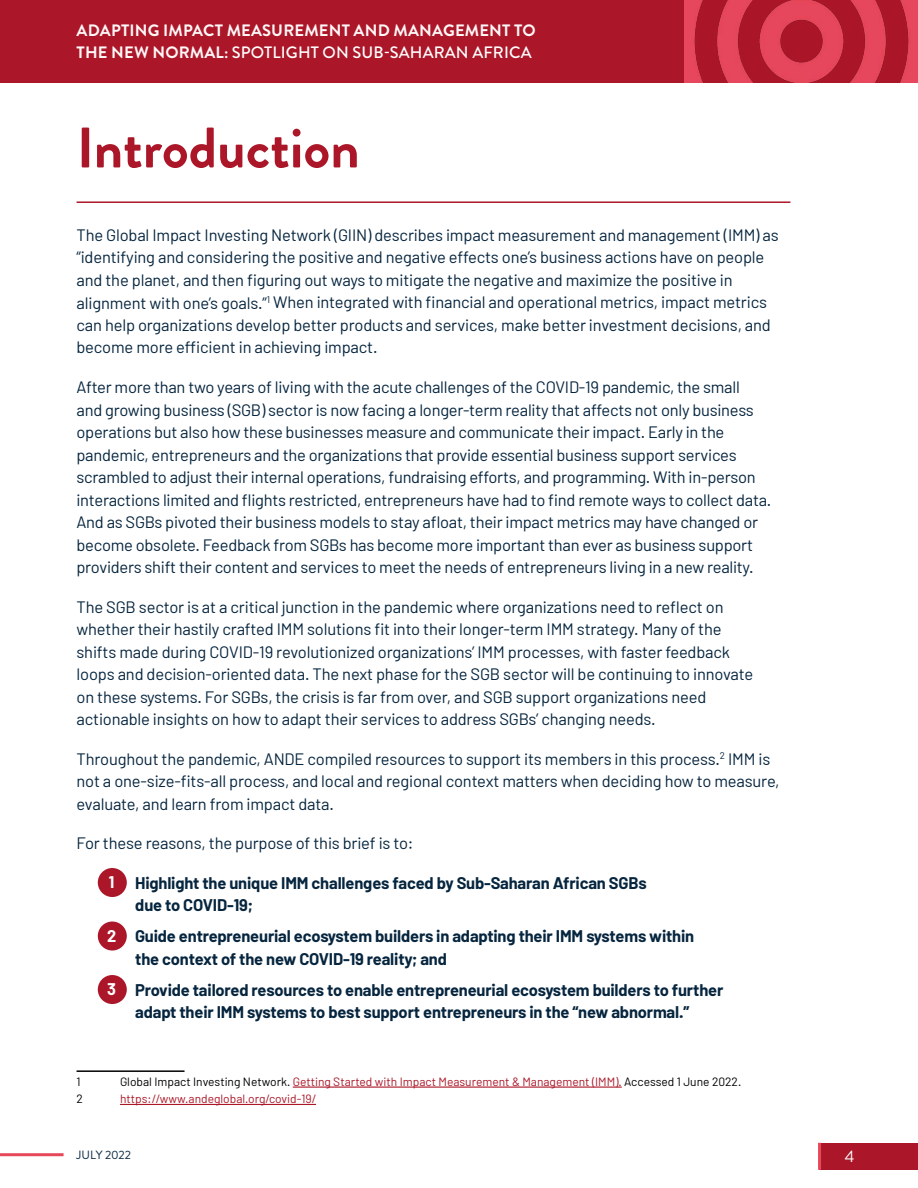
<style>
.page{position:relative;width:918px;height:1188px;background:#fff}
.page>*{position:absolute;margin:0;border:0;box-sizing:border-box;transform-origin:0 0}
.t1{font:700 57px "Brandon Grotesque";color:#ab1728}
.t2{font:16.5px/22.5px "Barlow";letter-spacing:-.01em;color:#06253e}
.t3{font:700 16.5px/22.5px "Barlow";letter-spacing:-.01em;color:#06253e}
.t4{font:700 16.5px/22.5px "Brandon Grotesque";letter-spacing:.01em;color:#fff7f8}
.t5{font:16.5px "Brandon Grotesque";color:#fff}
.t6{font:700 16.5px "Barlow";color:#fff}
.t7{font:12px "Barlow";color:#ab1728}
.t8{font:12px "Brandon Grotesque";letter-spacing:-.01em;color:#06253e}
.t9{font:12px "Barlow";color:#000}
.s1{font-weight:500;color:#fff}
.s2{color:#fff}
.s3{color:#000}
</style>
<div class="page">
<div style="left:820px;top:1143px;width:98px;height:27px;background:#ab1728"></div>
<div style="left:0;top:0;width:918px;height:82px;background:#ab1728"></div>
<img style="left:685px;top:0;width:233px;height:82px">
<hr style="left:1px;top:1153px;width:61px;height:3px;background:#e64759">
<hr style="left:818px;top:1144px;width:3px;height:24px;background:#e64759">
<hr style="left:77px;top:201px;width:713px;height:2px;background:#ab1728">
<div style="left:98px;top:868px;width:29px;height:29px;background:#ab1728;border-radius:50%"></div>
<div style="left:98px;top:922px;width:29px;height:29px;background:#ab1728;border-radius:50%"></div>
<div style="left:98px;top:975px;width:29px;height:29px;background:#ab1728;border-radius:50%"></div>
<hr style="left:77px;top:1070px;width:108px;height:2px;background:#000">
<hr style="left:293px;top:1087px;width:329px;height:1px;background:#ab1728">
<hr style="left:120px;top:1104px;width:196px;height:1px;background:#ab1728">
<p class="t4" style="left:77px;top:19px;width:461px">ADAPTING IMPACT MEASUREMENT AND MANAGEMENT TO<br>THE NEW NORMAL: <span class="s1">SPOTLIGHT ON SUB-SAHARAN AFRICA</span></p>
<h1 class="t1" style="left:77px;top:108px;width:285px">Introduction</h1>
<p class="t2" style="left:77px;top:223px;width:704px">The Global Impact Investing Network (GIIN) describes impact measurement and management (IMM) as “identifying and considering the positive and negative effects one’s business actions have on people and the planet, and then figuring out ways to mitigate the negative and maximize the positive in alignment with one’s goals.”<sup>1</sup> When integrated with financial and operational metrics, impact metrics can help organizations develop better products and services, make better investment decisions, and become more efficient in achieving impact.</p>
<p class="t2" style="left:77px;top:375px;width:696px">After more than two years of living with the acute challenges of the COVID-19 pandemic, the small<br>and growing business (SGB) sector is now facing a longer-term reality that affects not only business operations but also how these businesses measure and communicate their impact. Early in the pandemic, entrepreneurs and the organizations that provide essential business support services scrambled to adjust their internal operations, fundraising efforts, and programming. With in-person interactions limited and flights restricted, entrepreneurs have had to find remote ways to collect data.<br>And as SGBs pivoted their business models to stay afloat, their impact metrics may have changed or become obsolete. Feedback from SGBs has become more important than ever as business support providers shift their content and services to meet the needs of entrepreneurs living in a new reality.</p>
<p class="t2" style="left:77px;top:595px;width:678px">The SGB sector is at a critical junction in the pandemic where organizations need to reflect on whether their hastily crafted IMM solutions fit into their longer-term IMM strategy. Many of the shifts made during COVID-19 revolutionized organizations’ IMM processes, with faster feedback loops and decision-oriented data. The next phase for the SGB sector will be continuing to innovate on these systems. For SGBs, the crisis is far from over, and SGB support organizations need actionable insights on how to adapt their services to address SGBs’ changing needs.</p>
<p class="t2" style="left:77px;top:747px;width:705px">Throughout the pandemic, ANDE compiled resources to support its members in this process.<sup>2</sup> IMM is not a one-size-fits-all process, and local and regional context matters when deciding how to measure, evaluate, and learn from impact data.</p>
<p class="t2" style="left:77px;top:831px;width:338px">For these reasons, the purpose of this brief is to:</p>
<p class="t6" style="left:109px;top:872px;width:7px">1</p>
<p class="t3" style="left:135px;top:871px;width:513px">Highlight the unique IMM challenges faced by Sub-Saharan African SGBs due to COVID-19;</p>
<p class="t3" style="left:135px;top:925px;width:561px;text-indent:-28px"><span class="s2">2</span> Guide entrepreneurial ecosystem builders in adapting their IMM systems within the context of the new COVID-19 reality; and</p>
<p class="t3" style="left:107px;top:978px;width:618px;text-align:center"><span class="s2">3</span> Provide tailored resources to enable entrepreneurial ecosystem builders to further adapt their IMM systems to best support entrepreneurs in the “new abnormal.”</p>
<p class="t9" style="left:77px;top:1074px;width:6px">1</p>
<p class="t7" style="left:120px;top:1074px;width:623px"><span class="s3">Global Impact Investing Network.</span> Getting Started with Impact Measurement &amp; Management (IMM). <span class="s3">Accessed 1 June 2022.</span></p>
<p class="t9" style="left:77px;top:1091px;width:8px">2</p>
<p class="t7" style="left:120px;top:1091px;width:198px">https://www.andeglobal.org/covid-19/</p>
<p class="t8" style="left:77px;top:1147px;width:56px">JULY 2022</p>
<p class="t5" style="left:845px;top:1145px;width:11px">4</p>
</div>
